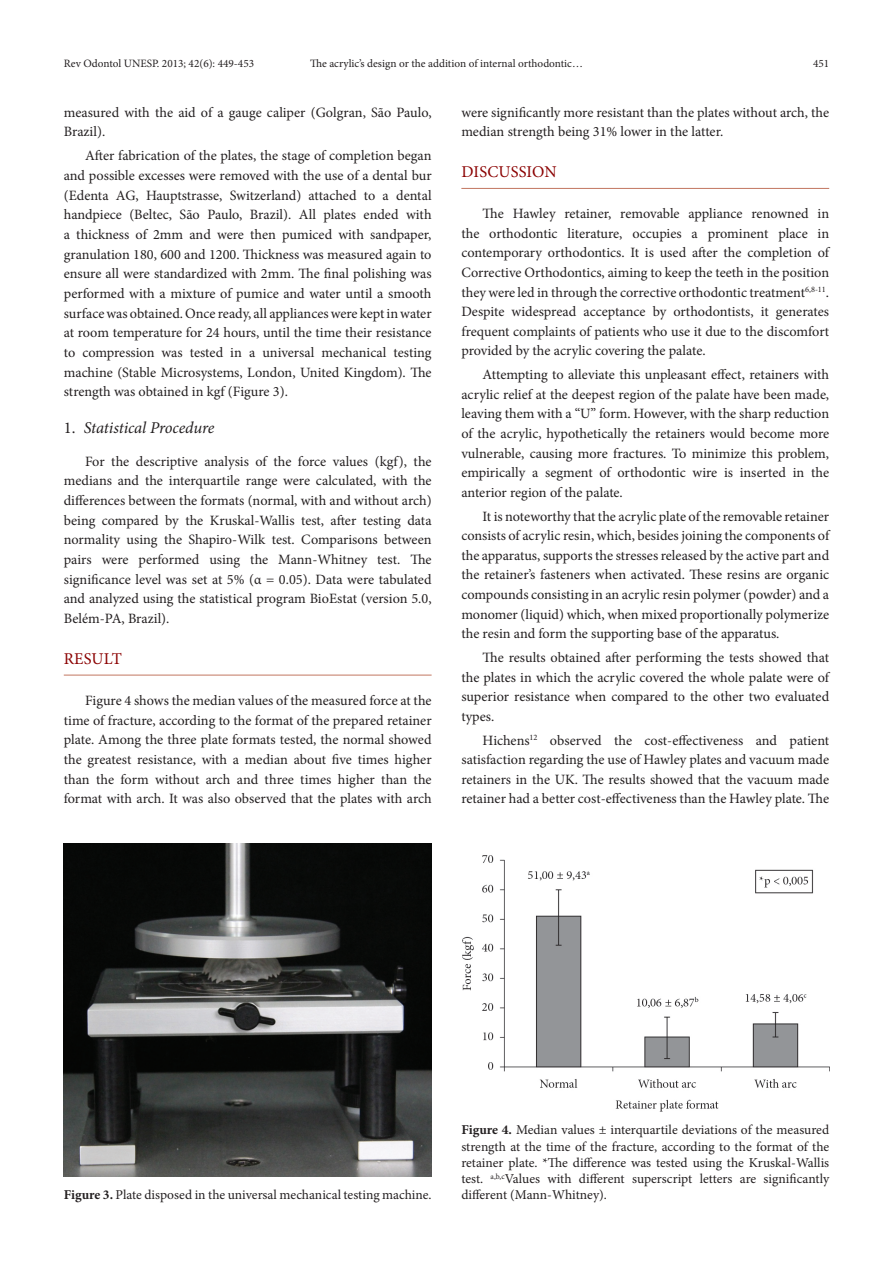
<style>
.page{position:relative;width:893px;height:1263px;background:#fff}
.page>*{position:absolute;margin:0;border:0;box-sizing:border-box;transform-origin:0 0}
.t1{font:italic 16.5px "Minion Pro";letter-spacing:-.01em;color:#231f20}
.t2{font:16.5px "Minion Pro";letter-spacing:.01em;color:#8b0202}
.Corpo{font:14.25px/19.6px "Minion Pro";color:#231f20;text-align:justify}
._1__Legenda_figura{font:13.5px/16.2px "Minion Pro";color:#231f20;text-align:justify}
.Cabeçalho_B{font:11.25px "Minion Pro";color:#231f20}
.s1{font-style:normal}
.s2{font-weight:700}
</style>
<div class="page">
<hr style="left:64px;top:675px;width:368px;height:1px;background:#c27660">
<hr style="left:461px;top:188px;width:368px;height:1px;background:#c27660">
<img style="left:462px;top:855px;width:367px;height:257px">
<img style="left:64px;top:844px;width:368px;height:332px">
<p class="Cabeçalho_B" style="left:64px;top:56px;width:192px">Rev Odontol UNESP. 2013; 42(6): 449-453</p>
<p class="Cabeçalho_B" style="left:310px;top:56px;width:274px">The acrylic’s design or the addition of internal orthodontic…</p>
<p class="Cabeçalho_B" style="left:813px;top:56px;width:18px">451</p>
<p class="Corpo" style="left:64px;top:102px;width:369px">measured with the aid of a gauge caliper (Golgran, São Paulo,<br>Brazil).</p>
<p class="Corpo" style="left:64px;top:146px;width:369px;text-indent:21px">After fabrication of the plates, the stage of completion began and possible excesses were removed with the use of a dental bur (Edenta AG, Hauptstrasse, Switzerland) attached to a dental handpiece (Beltec, São Paulo, Brazil). All plates ended with a thickness of 2mm and were then pumiced with sandpaper, granulation 180, 600 and 1200. Thickness was measured again to ensure all were standardized with 2mm. The final polishing was performed with a mixture of pumice and water until a smooth surface was obtained. Once ready, all appliances were kept in water at room temperature for 24 hours, until the time their resistance to compression was tested in a universal mechanical testing machine (Stable Microsystems, London, United Kingdom). The strength was obtained in kgf (Figure 3).</p>
<p class="t1" style="left:64px;top:417px;width:152px"><span class="s1">1.</span> Statistical Procedure</p>
<p class="Corpo" style="left:64px;top:451px;width:369px;text-indent:21px">For the descriptive analysis of the force values (kgf), the medians and the interquartile range were calculated, with the differences between the formats (normal, with and without arch) being compared by the Kruskal-Wallis test, after testing data normality using the Shapiro-Wilk test. Comparisons between pairs were performed using the Mann-Whitney test. The significance level was set at 5% (α = 0.05). Data were tabulated and analyzed using the statistical program BioEstat (version 5.0, Belém-PA, Brazil).</p>
<p class="t2" style="left:64px;top:648px;width:60px">RESULT</p>
<p class="Corpo" style="left:64px;top:691px;width:369px;text-indent:21px">Figure 4 shows the median values of the measured force at the time of fracture, according to the format of the prepared retainer plate. Among the three plate formats tested, the normal showed the greatest resistance, with a median about five times higher than the form without arch and three times higher than the format with arch. It was also observed that the plates with arch</p>
<p class="Corpo" style="left:461px;top:102px;width:369px">were significantly more resistant than the plates without arch, the median strength being 31% lower in the latter.</p>
<p class="t2" style="left:461px;top:161px;width:97px">DISCUSSION</p>
<p class="Corpo" style="left:461px;top:204px;width:369px;text-indent:21px">The Hawley retainer, removable appliance renowned in the orthodontic literature, occupies a prominent place in contemporary orthodontics. It is used after the completion of Corrective Orthodontics, aiming to keep the teeth in the position they were led in through the corrective orthodontic treatment<sup>6,8-11</sup>.<br>Despite widespread acceptance by orthodontists, it generates frequent complaints of patients who use it due to the discomfort provided by the acrylic covering the palate.</p>
<p class="Corpo" style="left:461px;top:365px;width:369px;text-indent:21px">Attempting to alleviate this unpleasant effect, retainers with acrylic relief at the deepest region of the palate have been made, leaving them with a “U” form. However, with the sharp reduction of the acrylic, hypothetically the retainers would become more vulnerable, causing more fractures. To minimize this problem, empirically a segment of orthodontic wire is inserted in the anterior region of the palate.</p>
<p class="Corpo" style="left:461px;top:506px;width:369px;text-indent:21px">It is noteworthy that the acrylic plate of the removable retainer consists of acrylic resin, which, besides joining the components of the apparatus, supports the stresses released by the active part and the retainer’s fasteners when activated. These resins are organic compounds consisting in an acrylic resin polymer (powder) and a monomer (liquid) which, when mixed proportionally polymerize the resin and form the supporting base of the apparatus.</p>
<p class="Corpo" style="left:461px;top:648px;width:369px;text-indent:21px">The results obtained after performing the tests showed that the plates in which the acrylic covered the whole palate were of superior resistance when compared to the other two evaluated types.</p>
<p class="Corpo" style="left:461px;top:730px;width:369px;text-indent:21px">Hichens<sup>12</sup> observed the cost-effectiveness and patient satisfaction regarding the use of Hawley plates and vacuum made retainers in the UK. The results showed that the vacuum made retainer had a better cost-effectiveness than the Hawley plate. The</p>
<p class="_1__Legenda_figura" style="left:461px;top:1122px;width:369px"><span class="s2">Figure 4.</span> Median values ± interquartile deviations of the measured strength at the time of the fracture, according to the format of the retainer plate. *The difference was tested using the Kruskal-Wallis test. <sup>a,b,c</sup>Values with different superscript letters are significantly</p>
<p class="_1__Legenda_figura" style="left:64px;top:1187px;width:369px"><span class="s2">Figure 3.</span> Plate disposed in the universal mechanical testing machine.</p>
<p class="_1__Legenda_figura" style="left:461px;top:1187px;width:147px">different (Mann-Whitney).</p>
</div>
